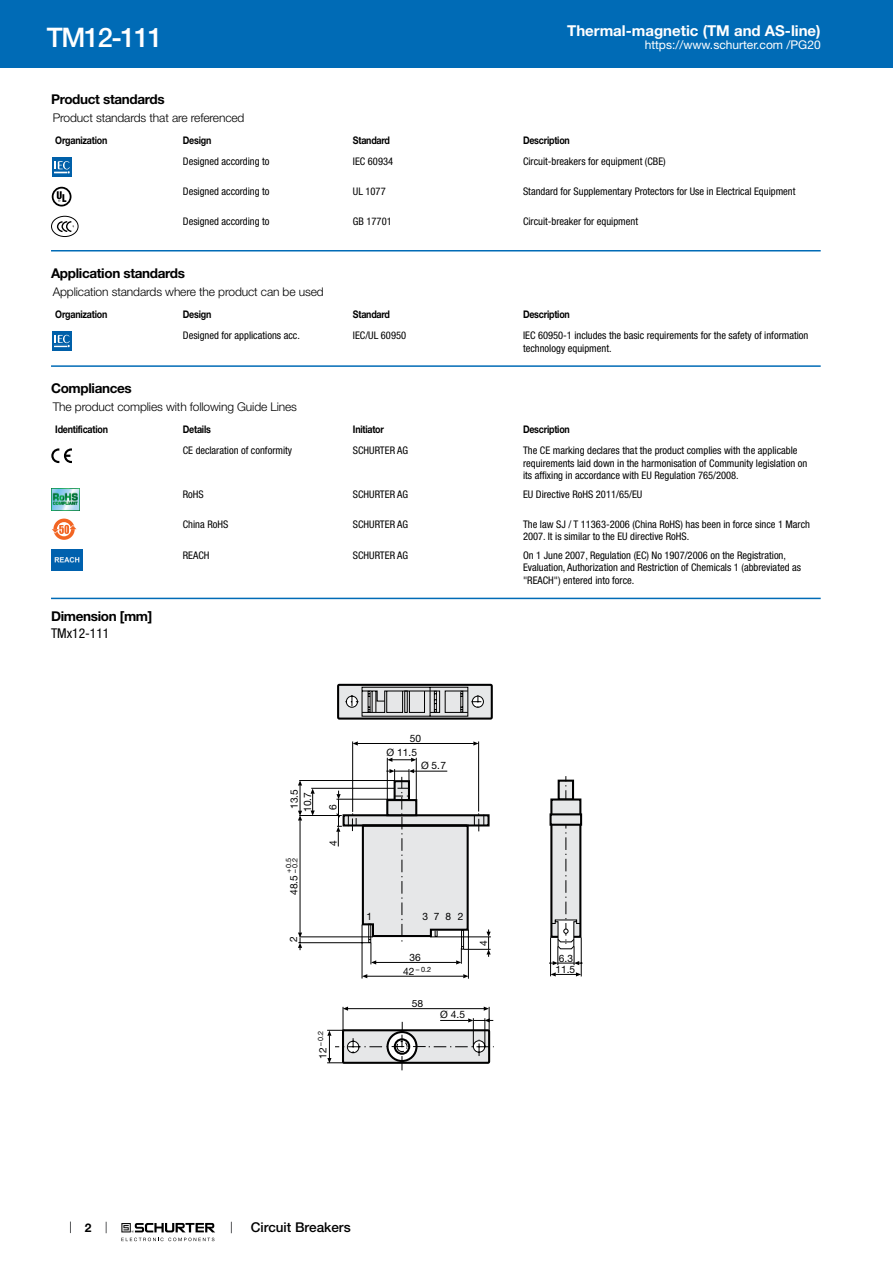
<style>
.page{position:relative;width:893px;height:1263px;background:#fff}
.page>*{position:absolute;margin:0;border:0;box-sizing:border-box;transform-origin:0 0}
.t1{font:500 27px "Helvetica Neue LT";letter-spacing:-.05em;color:#fff}
.t2{font:700 15px "Helvetica Neue LT";color:#fff}
.t3{font:700 13.5px "Helvetica Neue LT";letter-spacing:-.025em;color:#000}
.t4{font:500 13.5px "Helvetica Neue LT";color:#000}
.t5{font:condensed 13.5px "Helvetica Neue LT";color:#000}
.t6{font:300 12px "Helvetica Neue LT";letter-spacing:-.01em;color:#000}
.t7{font:12px "Helvetica Neue LT";color:#fff}
.t8{font:700 12px "Helvetica Neue LT";color:#000}
.t9{font:condensed 10.5px/12.6px "Helvetica Neue LT";color:#000}
.t10{font:700 10.5px "Helvetica Neue LT";letter-spacing:-.025em;color:#000;scale:.85 1}
.t11{font:10.2px "Helvetica Neue LT";color:#000}
.t12{font:9.9px "Helvetica Neue LT";color:#000;scale:1.05 1}
.t13{font:7.2px/6.3px "Helvetica Neue LT";color:#000}
.s1{font-size:10.2px}
</style>
<div class="page">
<svg style="left:70px;top:1221px;width:1px;height:12px"></svg>
<svg style="left:121px;top:1223px;width:94px;height:18px"></svg>
<div style="left:0;top:0;width:893px;height:68px;background:#006bb6"></div>
<svg style="left:52px;top:157px;width:20px;height:20px"></svg>
<div style="left:52px;top:157px;width:19px;height:19px;background:#0060a9"></div>
<svg style="left:54px;top:161px;width:16px;height:13px"></svg>
<svg style="left:51px;top:186px;width:21px;height:21px"></svg>
<svg style="left:52px;top:187px;width:19px;height:19px"></svg>
<div style="left:51px;top:216px;width:28px;height:21px;border:1px solid #000;border-radius:50%"></div>
<svg style="left:58px;top:221px;width:16px;height:12px"></svg>
<hr style="left:51px;top:250px;width:770px;height:1px;background:#006bb6">
<svg style="left:52px;top:331px;width:20px;height:20px"></svg>
<div style="left:52px;top:331px;width:19px;height:19px;background:#0060a9"></div>
<svg style="left:54px;top:335px;width:16px;height:13px"></svg>
<hr style="left:51px;top:365px;width:770px;height:2px;background:#006bb6">
<svg style="left:51px;top:448px;width:21px;height:15px"></svg>
<img style="left:51px;top:489px;width:29px;height:21px">
<svg style="left:53px;top:519px;width:22px;height:21px"></svg>
<svg style="left:57px;top:522px;width:14px;height:14px"></svg>
<div style="left:59px;top:524px;width:10px;height:10px;background:#fff;border-radius:50%"></div>
<svg style="left:52px;top:525px;width:25px;height:9px"></svg>
<img style="left:51px;top:550px;width:32px;height:21px">
<hr style="left:51px;top:598px;width:770px;height:1px;background:#006bb6">
<svg style="left:337px;top:684px;width:156px;height:36px"></svg>
<svg style="left:388px;top:758px;width:28px;height:4px"></svg>
<hr style="left:357px;top:743px;width:117px;height:1px;background:#000">
<hr style="left:352px;top:741px;width:1px;height:71px;background:#000">
<hr style="left:416px;top:758px;width:1px;height:42px;background:#000">
<hr style="left:387px;top:758px;width:1px;height:42px;background:#000">
<svg style="left:353px;top:741px;width:5px;height:4px"></svg>
<svg style="left:473px;top:741px;width:5px;height:4px"></svg>
<hr style="left:478px;top:741px;width:1px;height:70px;background:#000">
<svg style="left:551px;top:972px;width:30px;height:4px"></svg>
<hr style="left:550px;top:938px;width:1px;height:38px;background:#000">
<hr style="left:581px;top:937px;width:1px;height:39px;background:#000">
<hr style="left:468px;top:929px;width:1px;height:50px;background:#000">
<hr style="left:367px;top:976px;width:97px;height:1px;background:#000">
<svg style="left:363px;top:974px;width:4px;height:4px"></svg>
<svg style="left:463px;top:974px;width:5px;height:4px"></svg>
<hr style="left:362px;top:925px;width:1px;height:53px;background:#000">
<hr style="left:298px;top:942px;width:73px;height:1px;background:#000">
<hr style="left:299px;top:815px;width:43px;height:1px;background:#000">
<hr style="left:299px;top:780px;width:96px;height:1px;background:#000">
<hr style="left:311px;top:788px;width:84px;height:1px;background:#000">
<hr style="left:300px;top:820px;width:1px;height:113px;background:#000">
<hr style="left:299px;top:936px;width:74px;height:1px;background:#000">
<svg style="left:298px;top:780px;width:4px;height:40px"></svg>
<svg style="left:311px;top:788px;width:4px;height:27px"></svg>
<svg style="left:298px;top:932px;width:4px;height:18px"></svg>
<svg style="left:336px;top:769px;width:247px;height:196px"></svg>
<svg style="left:327px;top:1006px;width:167px;height:64px"></svg>
<div style="left:549px;top:813px;width:33px;height:13px;background:#e6e7e8;border:2px solid #000"></div>
<h1 class="t1" style="left:47px;top:21px;width:118px">TM12-111</h1>
<h2 class="t2" style="left:567px;top:21px;width:255px">Thermal-magnetic (TM and AS-line)</h2>
<p class="t7" style="left:645px;top:38px;width:178px">https://www.schurter.com /PG20</p>
<p class="t3" style="left:51px;top:91px;width:115px">Product standards</p>
<p class="t6" style="left:53px;top:110px;width:193px">Product standards that are referenced</p>
<p class="t10" style="left:55px;top:134px;width:63px">Organization</p>
<p class="t10" style="left:183px;top:134px;width:35px">Design</p>
<p class="t10" style="left:353px;top:134px;width:45px">Standard</p>
<p class="t10" style="left:523px;top:134px;width:57px">Description</p>
<p class="t9" style="left:183px;top:155px;width:88px">Designed according to</p>
<p class="t9" style="left:353px;top:155px;width:42px">IEC 60934</p>
<p class="t9" style="left:523px;top:155px;width:144px">Circuit-breakers for equipment (CBE)</p>
<p class="t9" style="left:183px;top:185px;width:88px">Designed according to</p>
<p class="t9" style="left:353px;top:185px;width:34px">UL 1077</p>
<p class="t9" style="left:523px;top:185px;width:274px">Standard for Supplementary Protectors for Use in Electrical Equipment</p>
<p class="t9" style="left:183px;top:215px;width:88px">Designed according to</p>
<p class="t9" style="left:353px;top:215px;width:40px">GB 17701</p>
<p class="t9" style="left:523px;top:215px;width:117px">Circuit-breaker for equipment</p>
<p class="t3" style="left:51px;top:264px;width:135px">Application standards</p>
<p class="t6" style="left:53px;top:284px;width:272px">Application standards where the product can be used</p>
<p class="t10" style="left:55px;top:307px;width:63px">Organization</p>
<p class="t10" style="left:183px;top:307px;width:35px">Design</p>
<p class="t10" style="left:353px;top:307px;width:45px">Standard</p>
<p class="t10" style="left:523px;top:307px;width:57px">Description</p>
<p class="t9" style="left:183px;top:329px;width:119px">Designed for applications acc.</p>
<p class="t9" style="left:353px;top:329px;width:55px">IEC/UL 60950</p>
<p class="t9" style="left:523px;top:329px;width:287px">IEC 60950-1 includes the basic requirements for the safety of information technology equipment.</p>
<p class="t3" style="left:51px;top:380px;width:82px">Compliances</p>
<p class="t6" style="left:53px;top:399px;width:246px">The product complies with following Guide Lines</p>
<p class="t10" style="left:55px;top:423px;width:64px">Identification</p>
<p class="t10" style="left:183px;top:423px;width:35px">Details</p>
<p class="t10" style="left:353px;top:423px;width:38px">Initiator</p>
<p class="t10" style="left:523px;top:423px;width:57px">Description</p>
<p class="t9" style="left:183px;top:444px;width:111px">CE declaration of conformity</p>
<p class="t9" style="left:353px;top:444px;width:57px">SCHURTER AG</p>
<p class="t9" style="left:523px;top:444px;width:286px">The CE marking declares that the product complies with the applicable requirements laid down in the harmonisation of Community legislation on its affixing in accordance with EU Regulation 765/2008.</p>
<p class="t9" style="left:183px;top:488px;width:22px">RoHS</p>
<p class="t9" style="left:353px;top:488px;width:57px">SCHURTER AG</p>
<p class="t9" style="left:523px;top:488px;width:121px">EU Directive RoHS 2011/65/EU</p>
<p class="t9" style="left:183px;top:518px;width:47px">China RoHS</p>
<p class="t9" style="left:353px;top:518px;width:57px">SCHURTER AG</p>
<p class="t9" style="left:523px;top:518px;width:289px">The law SJ / T 11363-2006 (China RoHS) has been in force since 1 March<br>2007. It is similar to the EU directive RoHS.</p>
<p class="t9" style="left:183px;top:549px;width:28px">REACH</p>
<p class="t9" style="left:353px;top:549px;width:57px">SCHURTER AG</p>
<p class="t9" style="left:523px;top:549px;width:279px">On 1 June 2007, Regulation (EC) No 1907/2006 on the Registration,<br>Evaluation, Authorization and Restriction of Chemicals 1 (abbreviated as "REACH") entered into force.</p>
<p class="t3" style="left:51px;top:608px;width:103px">Dimension [mm]</p>
<p class="t5" style="left:51px;top:625px;width:60px">TMx12-111</p>
<p class="t11" style="left:410px;top:732px;width:13px">50</p>
<p class="t11" style="left:387px;top:747px;width:32px">Ø 11.5</p>
<p class="t8" style="left:85px;top:1220px;width:8px">2</p>
<p class="t11" style="left:288px;top:809px;width:21px;rotate:-90deg">13.5</p>
<p class="t11" style="left:301px;top:812px;width:21px;rotate:-90deg">10.7</p>
<p class="t13" style="left:285px;top:872px;width:17px;rotate:-90deg">+0.5 –0.2</p>
<p class="t11" style="left:288px;top:895px;width:21px;rotate:-90deg">48.5</p>
<p class="t11" style="left:287px;top:942px;width:7px;rotate:-90deg">2</p>
<p class="t11" style="left:327px;top:810px;width:7px;rotate:-90deg">6</p>
<p class="t11" style="left:327px;top:845px;width:7px;rotate:-90deg">4</p>
<p class="t11" style="left:367px;top:910px;width:7px">1</p>
<p class="t13" style="left:317px;top:1059px;width:30px;rotate:-90deg"><span class="s1">12</span> – 0.2</p>
<p class="t11" style="left:421px;top:759px;width:27px">Ø 5.7</p>
<p class="t11" style="left:422px;top:910px;width:43px">3782</p>
<p class="t11" style="left:410px;top:951px;width:13px">36</p>
<p class="t13" style="left:403px;top:966px;width:30px"><span class="s1">42</span> – 0.2</p>
<p class="t12" style="left:412px;top:997px;width:12px">58</p>
<p class="t11" style="left:440px;top:1009px;width:27px">Ø 4.5</p>
<p class="t11" style="left:477px;top:946px;width:7px;rotate:-90deg">4</p>
<p class="t4" style="left:251px;top:1219px;width:101px">Circuit Breakers</p>
<p class="t11" style="left:559px;top:952px;width:16px">6.3</p>
<p class="t11" style="left:555px;top:963px;width:21px">11.5</p>
</div>
